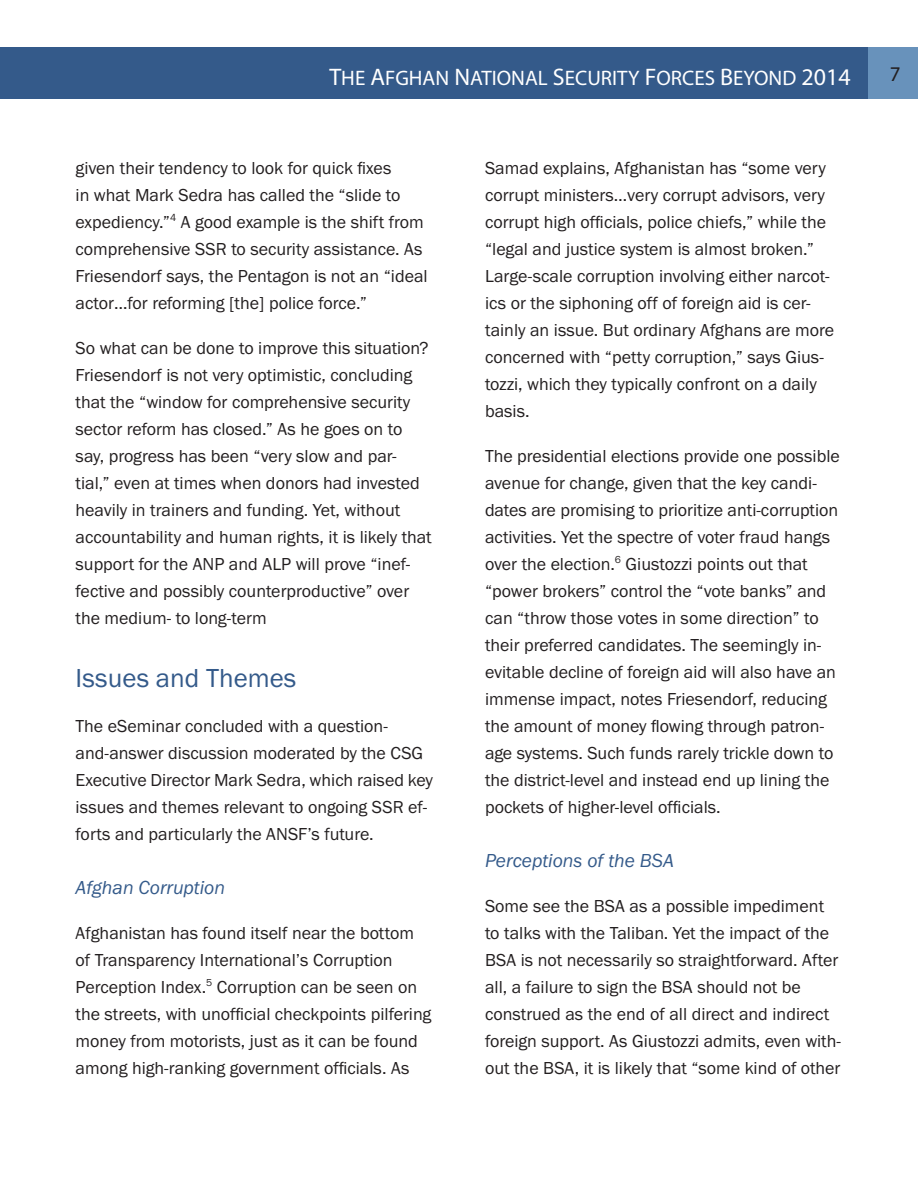
<style>
.page{position:relative;width:918px;height:1188px;background:#fff}
.page>*{position:absolute;margin:0;border:0;box-sizing:border-box;transform-origin:0 0}
.t1{font:27px "Franklin Gothic URW Boo";color:#345a8a}
.t2{font:21px "Myriad Pro";color:#fff}
.t3{font:21px "Myriad Pro";color:#231f20}
.t4{font:19.5px "Franklin Gothic URW Boo Ita";color:#345a8a}
.t5{font:18px/27px "Franklin Gothic URW Boo";color:#231f20}
.s1{font-size:24px}
</style>
<div class="page">
<div style="left:0;top:48px;width:868px;height:51px;background:#345a8a"></div>
<div style="left:868px;top:48px;width:50px;height:51px;background:#6892bb"></div>
<p class="t2" style="left:329px;top:65px;width:523px"><span class="s1">T</span>HE <span class="s1">A</span>FGHAN <span class="s1">N</span>ATIONAL <span class="s1">S</span>ECURITY <span class="s1">F</span>ORCES <span class="s1">B</span>EYOND <span class="s1">2014</span></p>
<p class="t3" style="left:890px;top:61px;width:12px">7</p>
<p class="t5" style="left:76px;top:154px;width:354px">given their tendency to look for quick fixes<br>in what Mark Sedra has called the “slide to expediency.”<sup>4</sup> A good example is the shift from comprehensive SSR to security assistance. As Friesendorf says, the Pentagon is not an “ideal actor…for reforming [the] police force.”</p>
<p class="t5" style="left:76px;top:334px;width:358px">So what can be done to improve this situation?<br>Friesendorf is not very optimistic, concluding that the “window for comprehensive security sector reform has closed.” As he goes on to say, progress has been “very slow and par&shy;tial,” even at times when donors had invested heavily in trainers and funding. Yet, without accountability and human rights, it is likely that support for the ANP and ALP will prove “inef&shy;fective and possibly counterproductive” over the medium- to long-term</p>
<p class="t1" style="left:76px;top:661px;width:222px">Issues and Themes</p>
<p class="t5" style="left:76px;top:712px;width:359px">The eSeminar concluded with a question&shy;and-answer discussion moderated by the CSG Executive Director Mark Sedra, which raised key issues and themes relevant to ongoing SSR ef&shy;forts and particularly the ANSF’s future.</p>
<p class="t4" style="left:76px;top:875px;width:151px">Afghan Corruption</p>
<p class="t5" style="left:76px;top:919px;width:357px">Afghanistan has found itself near the bottom of Transparency International’s Corruption Perception Index.<sup>5</sup> Corruption can be seen on the streets, with unofficial checkpoints pilfering money from motorists, just as it can be found among high-ranking government officials. As</p>
<p class="t5" style="left:485px;top:154px;width:350px">Samad explains, Afghanistan has “some very corrupt ministers…very corrupt advisors, very corrupt high officials, police chiefs,” while the “legal and justice system is almost broken.” Large-scale corruption involving either narcot&shy;ics or the siphoning off of foreign aid is cer&shy;tainly an issue. But ordinary Afghans are more concerned with “petty corruption,” says Gius&shy;tozzi, which they typically confront on a daily basis.</p>
<p class="t5" style="left:485px;top:442px;width:356px">The presidential elections provide one possible avenue for change, given that the key candi&shy;dates are promising to prioritize anti-corruption activities. Yet the spectre of voter fraud hangs over the election.<sup>6</sup> Giustozzi points out that “power brokers” control the “vote banks” and can “throw those votes in some direction” to their preferred candidates. The seemingly in&shy;evitable decline of foreign aid will also have an immense impact, notes Friesendorf, reducing the amount of money flowing through patron&shy;age systems. Such funds rarely trickle down to the district-level and instead end up lining the pockets of higher-level officials.</p>
<p class="t4" style="left:485px;top:848px;width:191px">Perceptions of the BSA</p>
<p class="t5" style="left:485px;top:892px;width:357px">Some see the BSA as a possible impediment to talks with the Taliban. Yet the impact of the BSA is not necessarily so straightforward. After all, a failure to sign the BSA should not be construed as the end of all direct and indirect foreign support. As Giustozzi admits, even with&shy;out the BSA, it is likely that “some kind of other</p>
</div>
